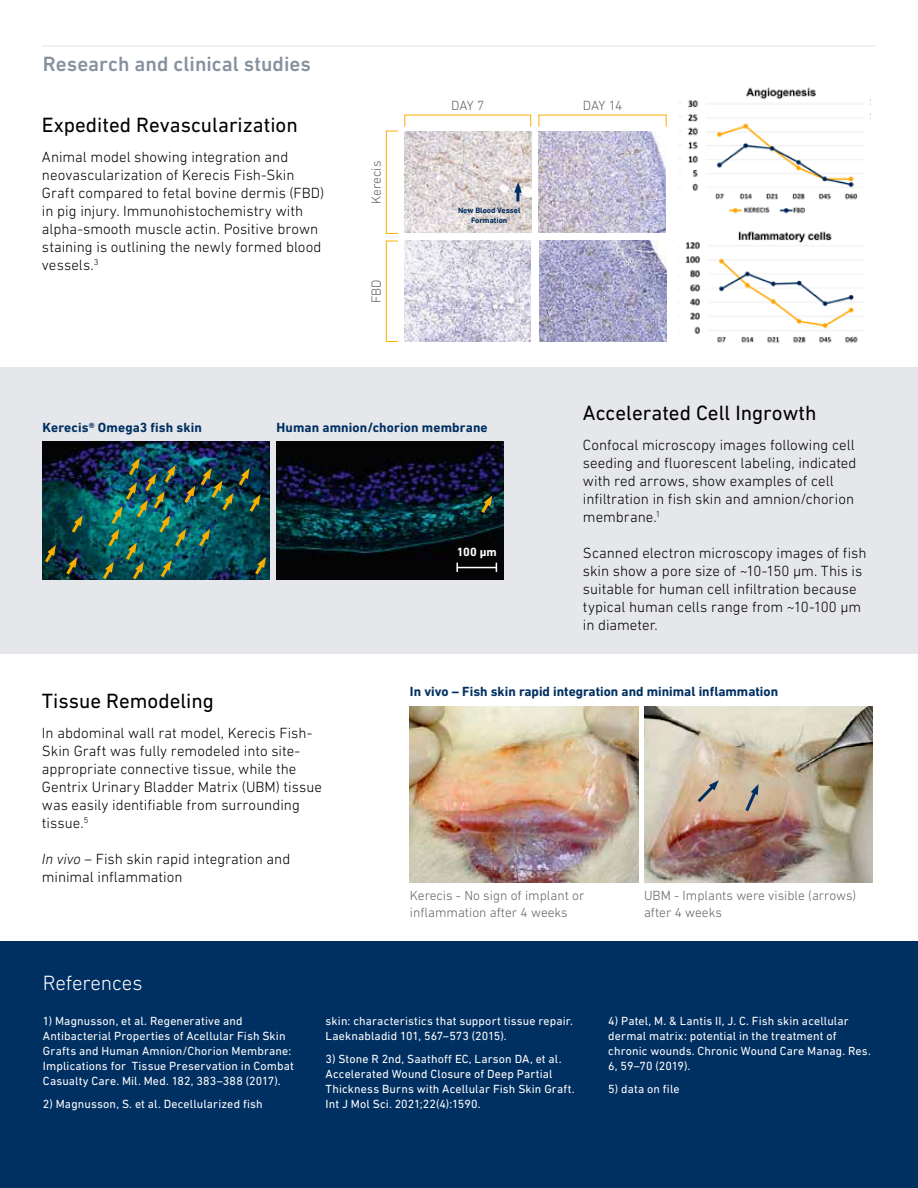
<style>
.page{position:relative;width:918px;height:1188px;background:#fff}
.page>*{position:absolute;margin:0;border:0;box-sizing:border-box;transform-origin:0 0}
.t1{font:21px "DIN Next LT Pro";color:#000}
.t2{font:500 21px "DIN Next LT Pro";color:#86919e}
.t3{font:300 21px "DIN Next LT Pro";letter-spacing:-.005em;color:#fff}
.t4{font:300 15px/18px "DIN Next LT Pro";color:#000}
.t5{font:300 13.5px/16.2px "DIN Next LT Pro";color:#646363}
.t6{font:700 13.5px "DIN Next LT Pro";color:#003062}
.t7{font:700 12.15px "DIN Next LT Pro";color:#fff}
.t8{font:12px/15px "DIN Next LT Pro";letter-spacing:.01em;color:#fff}
.t9{font:700 7.95px/9.6px "DIN Next LT Pro";color:#002c5c;text-align:center}
.s1{font-style:italic}
</style>
<div class="page">
<div style="left:0;top:941px;width:918px;height:247px;background:#003062"></div>
<img style="left:687px;top:87px;width:177px;height:127px">
<img style="left:685px;top:231px;width:173px;height:112px">
<div style="left:0;top:368px;width:918px;height:286px;background:#e6e7eb"></div>
<img style="left:404px;top:240px;width:127px;height:102px">
<img style="left:404px;top:131px;width:128px;height:102px">
<img style="left:539px;top:240px;width:127px;height:102px">
<img style="left:539px;top:131px;width:127px;height:102px">
<div style="left:386px;top:241px;width:12px;height:101px;border:1px solid #f9ae00"></div>
<div style="left:386px;top:131px;width:12px;height:103px;border:1px solid #f9ae00"></div>
<img style="left:43px;top:441px;width:227px;height:139px">
<img style="left:277px;top:441px;width:226px;height:139px">
<hr style="left:457px;top:567px;width:39px;height:1px;background:#fff">
<svg style="left:456px;top:563px;width:2px;height:9px"></svg>
<img style="left:410px;top:707px;width:229px;height:175px">
<img style="left:644px;top:707px;width:229px;height:175px">
<svg style="left:694px;top:780px;width:25px;height:25px"></svg>
<svg style="left:743px;top:784px;width:16px;height:31px"></svg>
<svg style="left:479px;top:495px;width:13px;height:21px"></svg>
<svg style="left:69px;top:515px;width:14px;height:21px"></svg>
<svg style="left:63px;top:557px;width:14px;height:21px"></svg>
<svg style="left:42px;top:545px;width:14px;height:21px"></svg>
<img style="left:100px;top:458px;width:166px;height:122px">
<svg style="left:516px;top:193px;width:4px;height:8px"></svg>
<svg style="left:514px;top:182px;width:8px;height:11px"></svg>
<hr style="left:42px;top:45px;width:834px;height:2px;background:#e6e7eb">
<h1 class="t2" style="left:43px;top:52px;width:269px">Research and clinical studies</h1>
<h1 class="t1" style="left:42px;top:113px;width:257px">Expedited Revascularization</h1>
<p class="t4" style="left:42px;top:148px;width:284px">Animal model showing integration and neovascularization of Kerecis Fish-Skin Graft compared to fetal bovine dermis (FBD) in pig injury. Immunohistochemistry with alpha-smooth muscle actin. Positive brown staining is outlining the newly formed blood vessels.<sup>3</sup></p>
<p class="t5" style="left:368px;top:204px;width:44px;rotate:-90deg">Kerecis</p>
<p class="t5" style="left:368px;top:303px;width:25px;rotate:-90deg">FBD</p>
<p class="t5" style="left:451px;top:97px;width:35px">DAY 7</p>
<p class="t9" style="left:458px;top:206px;width:64px">New Blood Vessel<br>Formation</p>
<p class="t6" style="left:43px;top:420px;width:161px">Kerecis® Omega3 fish skin</p>
<p class="t6" style="left:276px;top:420px;width:213px">Human amnion/chorion membrane</p>
<p class="t7" style="left:457px;top:544px;width:42px">100 µm</p>
<p class="t5" style="left:583px;top:97px;width:41px">DAY 14</p>
<h1 class="t1" style="left:583px;top:401px;width:235px">Accelerated Cell Ingrowth</h1>
<p class="t4" style="left:583px;top:436px;width:275px">Confocal microscopy images following cell seeding and fluorescent labeling, indicated with red arrows, show examples of cell infiltration in fish skin and amnion/chorion membrane.<sup>1</sup></p>
<p class="t4" style="left:583px;top:544px;width:285px">Scanned electron microscopy images of fish skin show a pore size of ~10-150 μm. This is suitable for human cell infiltration because typical human cells range from ~10-100 μm in diameter.</p>
<h1 class="t1" style="left:42px;top:689px;width:174px">Tissue Remodeling</h1>
<p class="t4" style="left:42px;top:724px;width:282px">In abdominal wall rat model, Kerecis Fish-Skin Graft was fully remodeled into site&shy;appropriate connective tissue, while the Gentrix Urinary Bladder Matrix (UBM) tissue was easily identifiable from surrounding tissue.<sup>5</sup></p>
<p class="t4" style="left:42px;top:850px;width:250px"><span class="s1">In vivo</span> – Fish skin rapid integration and minimal inflammation</p>
<h1 class="t3" style="left:43px;top:971px;width:101px">References</h1>
<p class="t6" style="left:410px;top:683px;width:370px">In vivo – Fish skin rapid integration and minimal inflammation</p>
<p class="t5" style="left:410px;top:888px;width:176px">Kerecis - No sign of implant or inflammation after 4 weeks</p>
<p class="t5" style="left:644px;top:888px;width:214px">UBM - Implants were visible (arrows) after 4 weeks</p>
<p class="t8" style="left:43px;top:1013px;width:252px">1) Magnusson, et al. Regenerative and Antibacterial Properties of Acellular Fish Skin Grafts and Human Amnion/Chorion Membrane:<br>Implications for Tissue Preservation in Combat Casualty Care. Mil. Med. 182, 383–388 (2017).</p>
<p class="t8" style="left:43px;top:1096px;width:221px">2) Magnusson, S. et al. Decellularized fish</p>
<p class="t8" style="left:326px;top:1013px;width:249px">skin: characteristics that support tissue repair.<br>Laeknabladid 101, 567–573 (2015).</p>
<p class="t8" style="left:326px;top:1051px;width:250px">3) Stone R 2nd, Saathoff EC, Larson DA, et al.<br>Accelerated Wound Closure of Deep Partial Thickness Burns with Acellular Fish Skin Graft.<br>Int J Mol Sci. 2021;22(4):1590.</p>
<p class="t8" style="left:608px;top:1013px;width:264px">4) Patel, M. &amp; Lantis II, J. C. Fish skin acellular dermal matrix: potential in the treatment of chronic wounds. Chronic Wound Care Manag. Res.<br>6, 59–70 (2019).</p>
<p class="t8" style="left:608px;top:1081px;width:73px">5) data on file</p>
</div>
